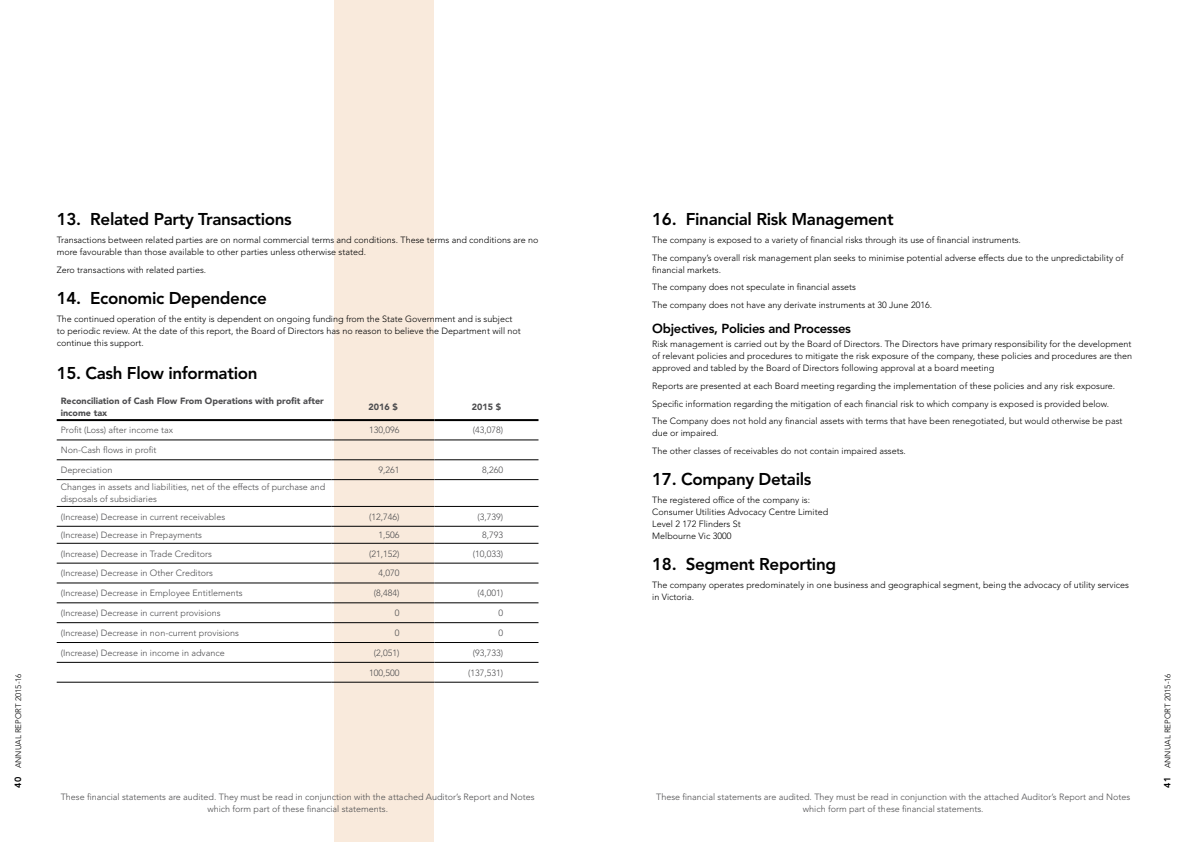
<style>
.page{position:relative;width:1191px;height:842px;background:#fff}
.page>*{position:absolute;margin:0;border:0;box-sizing:border-box;transform-origin:0 0}
.t1{font:800 17px "Avenir LT Std";letter-spacing:-.02em;color:#000}
.t2{font:800 13px "Avenir LT Std";letter-spacing:-.02em;color:#000}
.t3{font:300 9px/12px "Avenir LT Std";color:#000}
.t4{font:300 9px/12px "Avenir LT Std";color:#4d4d4f;text-align:center}
.t5{font:900 9px/12px "Avenir LT Std";color:#4d4d4f}
.t6{font:800 9px "Avenir LT Std";color:#000}
.t7{font:300 8px "Avenir LT Std";color:#000}
</style>
<div class="page">
<div style="left:334px;top:0;width:99px;height:842px;background:#f9eadc"></div>
<hr style="left:57px;top:439px;width:275px;height:1px;background:#000">
<hr style="left:332px;top:439px;width:102px;height:1px;background:#000">
<hr style="left:434px;top:439px;width:104px;height:1px;background:#000">
<hr style="left:57px;top:459px;width:275px;height:1px;background:#000">
<hr style="left:332px;top:459px;width:102px;height:1px;background:#000">
<hr style="left:434px;top:459px;width:104px;height:1px;background:#000">
<hr style="left:57px;top:479px;width:275px;height:1px;background:#000">
<hr style="left:332px;top:479px;width:102px;height:1px;background:#000">
<hr style="left:434px;top:479px;width:104px;height:1px;background:#000">
<hr style="left:57px;top:506px;width:275px;height:1px;background:#000">
<hr style="left:332px;top:506px;width:102px;height:1px;background:#000">
<hr style="left:434px;top:506px;width:104px;height:1px;background:#000">
<hr style="left:57px;top:526px;width:275px;height:1px;background:#000">
<hr style="left:332px;top:526px;width:102px;height:1px;background:#000">
<hr style="left:434px;top:526px;width:104px;height:1px;background:#000">
<hr style="left:57px;top:543px;width:275px;height:1px;background:#000">
<hr style="left:332px;top:543px;width:102px;height:1px;background:#000">
<hr style="left:434px;top:543px;width:104px;height:1px;background:#000">
<hr style="left:57px;top:563px;width:275px;height:1px;background:#000">
<hr style="left:332px;top:563px;width:102px;height:1px;background:#000">
<hr style="left:434px;top:563px;width:104px;height:1px;background:#000">
<hr style="left:57px;top:582px;width:275px;height:1px;background:#000">
<hr style="left:332px;top:582px;width:102px;height:1px;background:#000">
<hr style="left:434px;top:582px;width:104px;height:1px;background:#000">
<hr style="left:57px;top:602px;width:275px;height:1px;background:#000">
<hr style="left:332px;top:602px;width:102px;height:1px;background:#000">
<hr style="left:434px;top:602px;width:104px;height:1px;background:#000">
<hr style="left:57px;top:622px;width:275px;height:1px;background:#000">
<hr style="left:332px;top:622px;width:102px;height:1px;background:#000">
<hr style="left:434px;top:622px;width:104px;height:1px;background:#000">
<hr style="left:57px;top:642px;width:275px;height:1px;background:#000">
<hr style="left:332px;top:642px;width:102px;height:1px;background:#000">
<hr style="left:434px;top:642px;width:104px;height:1px;background:#000">
<hr style="left:57px;top:662px;width:275px;height:1px;background:#000">
<hr style="left:332px;top:662px;width:102px;height:1px;background:#000">
<hr style="left:434px;top:662px;width:104px;height:1px;background:#000">
<hr style="left:57px;top:682px;width:275px;height:1px;background:#000">
<hr style="left:332px;top:682px;width:102px;height:1px;background:#000">
<hr style="left:434px;top:682px;width:104px;height:1px;background:#000">
<hr style="left:57px;top:419px;width:275px;height:2px;background:#000">
<hr style="left:332px;top:419px;width:102px;height:2px;background:#000">
<hr style="left:434px;top:419px;width:104px;height:2px;background:#000">
<h1 class="t1" style="left:57px;top:209px;width:237px">13. Related Party Transactions</h1>
<p class="t3" style="left:57px;top:234px;width:483px">Transactions between related parties are on normal commercial terms and conditions. These terms and conditions are no more favourable than those available to other parties unless otherwise stated.</p>
<p class="t3" style="left:57px;top:264px;width:151px">Zero transactions with related parties.</p>
<h1 class="t1" style="left:57px;top:288px;width:211px">14. Economic Dependence</h1>
<p class="t3" style="left:57px;top:313px;width:465px">The continued operation of the entity is dependent on ongoing funding from the State Government and is subject to periodic review. At the date of this report, the Board of Directors has no reason to believe the Department will not continue this support.</p>
<h1 class="t1" style="left:652px;top:209px;width:243px">16. Financial Risk Management</h1>
<p class="t3" style="left:652px;top:231px;width:473px;line-height:17.7px">The company is exposed to a variety of financial risks through its use of financial instruments.<br>The company’s overall risk management plan seeks to minimise potential adverse effects due to the unpredictability of</p>
<p class="t3" style="left:652px;top:261px;width:281px;line-height:17.7px">financial markets.<br>The company does not speculate in financial assets<br>The company does not have any derivate instruments at 30 June 2016.</p>
<h2 class="t2" style="left:652px;top:320px;width:200px">Objectives, Policies and Processes</h2>
<p class="t3" style="left:652px;top:338px;width:481px;text-align:justify">Risk management is carried out by the Board of Directors. The Directors have primary responsibility for the development of relevant policies and procedures to mitigate the risk exposure of the company, these policies and procedures are then approved and tabled by the Board of Directors following approval at a board meeting</p>
<p class="t3" style="left:652px;top:377px;width:472px;line-height:17.7px">Reports are presented at each Board meeting regarding the implementation of these policies and any risk exposure.<br>Specific information regarding the mitigation of each financial risk to which company is exposed is provided below.<br>The Company does not hold any financial assets with terms that have been renegotiated, but would otherwise be past</p>
<p class="t3" style="left:652px;top:424px;width:255px;line-height:17.7px">due or impaired.<br>The other classes of receivables do not contain impaired assets.</p>
<h1 class="t1" style="left:652px;top:469px;width:161px">17. Company Details</h1>
<p class="t3" style="left:652px;top:494px;width:178px">The registered office of the company is:<br>Consumer Utilities Advocacy Centre Limited<br>Level 2 172 Flinders St<br>Melbourne Vic 3000</p>
<h1 class="t1" style="left:652px;top:554px;width:185px">18. Segment Reporting</h1>
<p class="t3" style="left:652px;top:579px;width:478px">The company operates predominately in one business and geographical segment, being the advocacy of utility services in Victoria.</p>
<h1 class="t1" style="left:57px;top:362px;width:202px">15. Cash Flow information</h1>
<p class="t5" style="left:61px;top:395px;width:265px">Reconciliation of Cash Flow From Operations with profit after income tax</p>
<p class="t5" style="left:368px;top:401px;width:31px">2016 $</p>
<p class="t5" style="left:472px;top:401px;width:31px">2015 $</p>
<p class="t4" style="left:61px;top:424px;width:114px">Profit (Loss) after income tax</p>
<p class="t4" style="left:369px;top:424px;width:32px">130,096</p>
<p class="t4" style="left:473px;top:424px;width:32px">(43,078)</p>
<p class="t4" style="left:61px;top:444px;width:97px">Non-Cash flows in profit</p>
<p class="t4" style="left:61px;top:464px;width:53px">Depreciation</p>
<p class="t4" style="left:378px;top:464px;width:23px">9,261</p>
<p class="t4" style="left:482px;top:464px;width:23px">8,260</p>
<p class="t4" style="left:61px;top:481px;width:266px;text-align:left">Changes in assets and liabilities, net of the effects of purchase and disposals of subsidiaries</p>
<p class="t4" style="left:61px;top:511px;width:166px">(Increase) Decrease in current receivables</p>
<p class="t4" style="left:369px;top:511px;width:32px">(12,746)</p>
<p class="t4" style="left:477px;top:511px;width:27px">(3,739)</p>
<p class="t4" style="left:61px;top:529px;width:143px">(Increase) Decrease in Prepayments</p>
<p class="t4" style="left:378px;top:529px;width:23px">1,506</p>
<p class="t4" style="left:482px;top:529px;width:23px">8,793</p>
<p class="t4" style="left:61px;top:547px;width:153px">(Increase) Decrease in Trade Creditors</p>
<p class="t4" style="left:369px;top:547px;width:32px">(21,152)</p>
<p class="t4" style="left:473px;top:547px;width:32px">(10,033)</p>
<p class="t4" style="left:61px;top:567px;width:154px">(Increase) Decrease in Other Creditors</p>
<p class="t4" style="left:378px;top:567px;width:23px">4,070</p>
<p class="t4" style="left:61px;top:587px;width:183px">(Increase) Decrease in Employee Entitlements</p>
<p class="t4" style="left:374px;top:587px;width:27px">(8,484)</p>
<p class="t4" style="left:477px;top:587px;width:27px">(4,001)</p>
<p class="t4" style="left:61px;top:607px;width:161px">(Increase) Decrease in current provisions</p>
<p class="t4" style="left:395px;top:607px;width:6px">0</p>
<p class="t4" style="left:498px;top:607px;width:6px">0</p>
<p class="t4" style="left:61px;top:627px;width:180px">(Increase) Decrease in non-current provisions</p>
<p class="t4" style="left:395px;top:627px;width:6px">0</p>
<p class="t4" style="left:498px;top:627px;width:6px">0</p>
<p class="t4" style="left:61px;top:647px;width:165px">(Increase) Decrease in income in advance</p>
<p class="t4" style="left:374px;top:647px;width:27px">(2,051)</p>
<p class="t4" style="left:473px;top:647px;width:32px">(93,733)</p>
<p class="t4" style="left:369px;top:667px;width:32px">100,500</p>
<p class="t4" style="left:468px;top:667px;width:37px">(137,531)</p>
<p class="t7" style="left:14px;top:768px;width:96px;rotate:-90deg">ANNUAL REPORT 2015-16</p>
<p class="t7" style="left:1162px;top:768px;width:96px;rotate:-90deg">ANNUAL REPORT 2015-16</p>
<p class="t6" style="left:13px;top:788px;width:12px;rotate:-90deg">40</p>
<p class="t6" style="left:1162px;top:788px;width:12px;rotate:-90deg">41</p>
<p class="t4" style="left:61px;top:791px;width:475px">These financial statements are audited. They must be read in conjunction with the attached Auditor’s Report and Notes which form part of these financial statements.</p>
<p class="t4" style="left:656px;top:791px;width:475px">These financial statements are audited. They must be read in conjunction with the attached Auditor’s Report and Notes which form part of these financial statements.</p>
</div>
